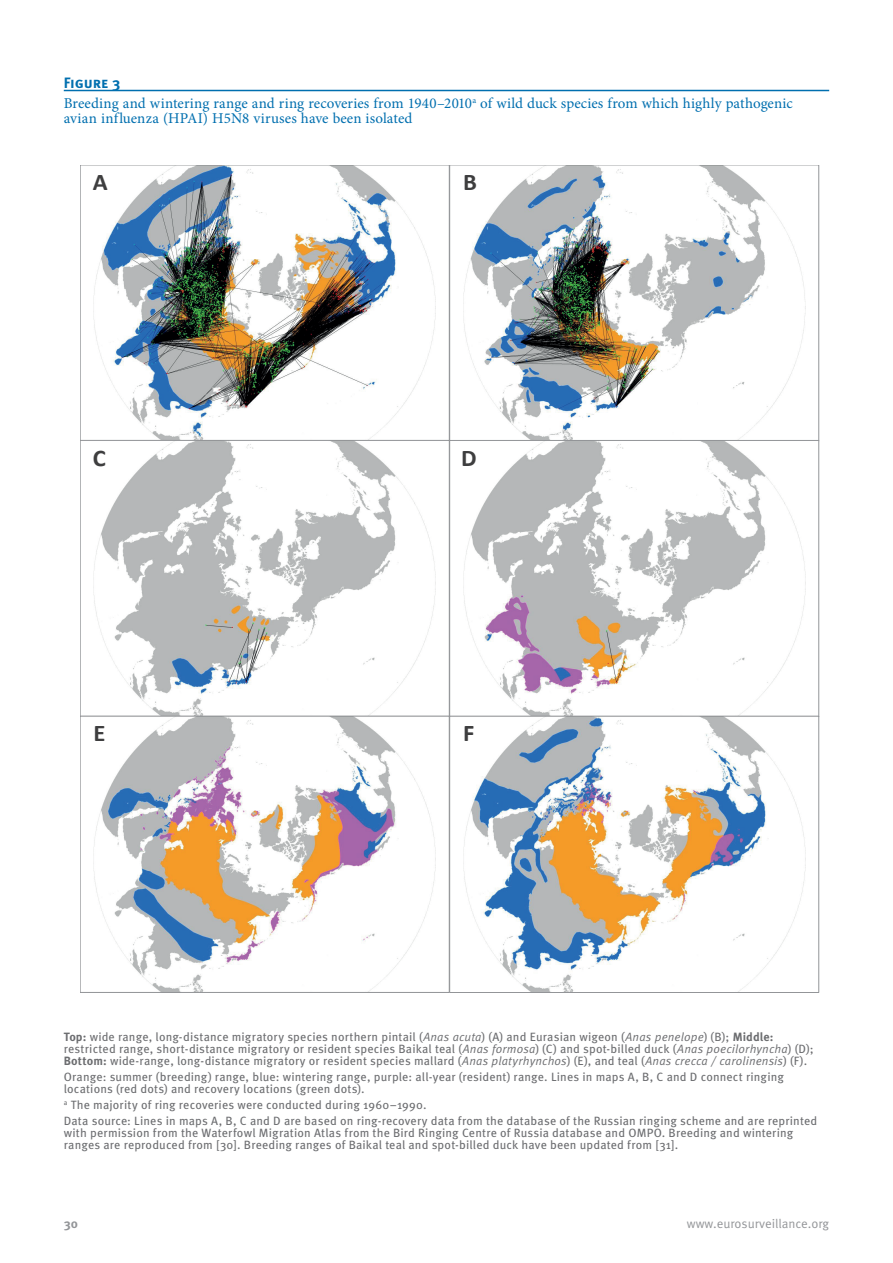
<style>
.page{position:relative;width:893px;height:1263px;background:#fff}
.page>*{position:absolute;margin:0;border:0;box-sizing:border-box;transform-origin:0 0}
.t1{font:700 24px "Calibri";color:#3e3e3f}
.t2{font:15px/15px "Minion Pro";letter-spacing:.005em;color:#006faf}
.t3{font:700 15px "Meta Pro";letter-spacing:-.005em;color:#006faf}
.t4{font:12.75px "Meta Pro";color:#939598}
.t5{font:700 12.75px "Meta Pro";color:#939598}
.t6{font:12px/12px "Meta Pro";letter-spacing:.01em;color:#6c6d70}
.s1{font-weight:700}
.s2{font-style:italic}
</style>
<div class="page">
<hr style="left:64px;top:90px;width:765px;height:1px;background:#006faf">
<img style="left:93px;top:442px;width:713px;height:549px">
<img style="left:81px;top:165px;width:368px;height:275px">
<svg style="left:449px;top:165px;width:370px;height:275px"></svg>
<div style="left:449px;top:440px;width:370px;height:277px;border:1px solid #939598"></div>
<div style="left:81px;top:716px;width:369px;height:277px;border:1px solid #939598"></div>
<div style="left:449px;top:716px;width:370px;height:277px;border:1px solid #939598"></div>
<p class="t3" style="left:64px;top:73px;width:58px">Figure 3</p>
<p class="t2" style="left:64px;top:96px;width:730px">Breeding and wintering range and ring recoveries from 1940–2010<sup>a</sup> of wild duck species from which highly pathogenic avian influenza (HPAI) H5N8 viruses have been isolated</p>
<h1 class="t1" style="left:93px;top:167px;width:16px">A</h1>
<h1 class="t1" style="left:463px;top:167px;width:15px">B</h1>
<h1 class="t1" style="left:93px;top:442px;width:15px">C</h1>
<h1 class="t1" style="left:461px;top:442px;width:17px">D</h1>
<h1 class="t1" style="left:93px;top:718px;width:14px">E</h1>
<h1 class="t1" style="left:463px;top:718px;width:13px">F</h1>
<p class="t6" style="left:64px;top:1031px;width:751px"><span class="s1">Top:</span> wide range, long-distance migratory species northern pintail (<span class="s2">Anas acuta</span>) (A) and Eurasian wigeon (<span class="s2">Anas penelope</span>) (B); <span class="s1">Middle: </span>restricted range, short-distance migratory or resident species Baikal teal (<span class="s2">Anas formosa</span>) (C) and spot-billed duck (<span class="s2">Anas poecilorhyncha</span>) (D);<br><span class="s1">Bottom:</span> wide-range, long-distance migratory or resident species mallard (<span class="s2">Anas platyrhynchos</span>) (E), and teal (<span class="s2">Anas crecca / carolinensis</span>) (F).</p>
<p class="t6" style="left:64px;top:1071px;width:722px">Orange: summer (breeding) range, blue: wintering range, purple: all-year (resident) range. Lines in maps A, B, C and D connect ringing locations (red dots) and recovery locations (green dots).</p>
<p class="t6" style="left:64px;top:1097px;width:755px;line-height:16.2px"><sup>a</sup> The majority of ring recoveries were conducted during 1960–1990.<br>Data source: Lines in maps A, B, C and D are based on ring-recovery data from the database of the Russian ringing scheme and are reprinted</p>
<p class="t6" style="left:64px;top:1128px;width:731px">with permission from the Waterfowl Migration Atlas from the Bird Ringing Centre of Russia database and OMPO. Breeding and wintering ranges are reproduced from [30]. Breeding ranges of Baikal teal and spot-billed duck have been updated from [31].</p>
<p class="t5" style="left:64px;top:1215px;width:16px">30</p>
<p class="t4" style="left:687px;top:1215px;width:144px">www.eurosurveillance.org</p>
</div>
